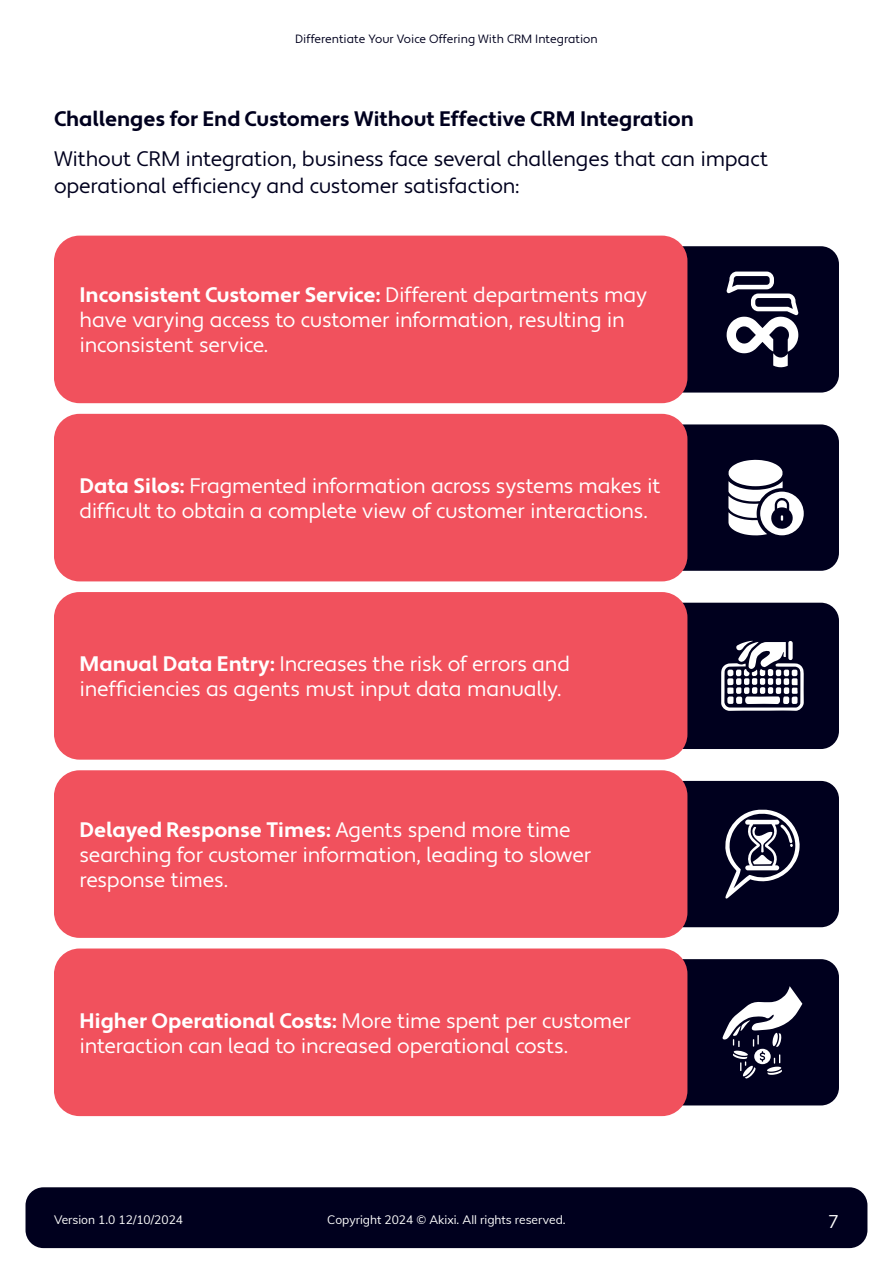
<style>
.page{position:relative;width:893px;height:1263px;background:#fff}
.page>*{position:absolute;margin:0;border:0;box-sizing:border-box;transform-origin:0 0}
.Body_Content{font:21px/25.2px "Apertura";letter-spacing:-.015em;color:#fff}
.Body_Content-2{font:21px/27px "Apertura";letter-spacing:-.01em;color:#00001e}
.Body_Content-3{font:700 21px "Apertura";letter-spacing:-.005em;color:#00001e}
.t1{font:18px "Muli";color:#fff}
.t2{font:12px "Muli";color:#fff}
.t3{font:12px "Apertura";color:#00001e}
.s1{font-weight:700}
</style>
<div class="page">
<div style="left:26px;top:1187px;width:841px;height:61px;background:#00001e;border-radius:18px"></div>
<div style="left:54px;top:246px;width:785px;height:147px;background:#00001e;border-radius:18px"></div>
<div style="left:54px;top:236px;width:633px;height:167px;background:#f1515d;border-radius:26px"></div>
<div style="left:54px;top:424px;width:785px;height:147px;background:#00001e;border-radius:18px"></div>
<div style="left:54px;top:414px;width:633px;height:167px;background:#f1515d;border-radius:26px"></div>
<div style="left:54px;top:603px;width:785px;height:146px;background:#00001e;border-radius:18px"></div>
<div style="left:54px;top:592px;width:633px;height:168px;background:#f1515d;border-radius:26px"></div>
<div style="left:54px;top:781px;width:785px;height:146px;background:#00001e;border-radius:18px"></div>
<div style="left:54px;top:770px;width:633px;height:168px;background:#f1515d;border-radius:26px"></div>
<div style="left:54px;top:959px;width:785px;height:146px;background:#00001e;border-radius:18px"></div>
<div style="left:54px;top:948px;width:633px;height:168px;background:#f1515d;border-radius:26px"></div>
<svg style="left:726px;top:272px;width:72px;height:95px"></svg>
<svg style="left:721px;top:640px;width:83px;height:71px"></svg>
<svg style="left:725px;top:809px;width:75px;height:90px"></svg>
<svg style="left:722px;top:986px;width:80px;height:92px"></svg>
<svg style="left:728px;top:460px;width:76px;height:75px"></svg>
<p class="t3" style="left:295px;top:31px;width:304px">Differentiate Your Voice Offering With CRM Integration</p>
<p class="Body_Content-3" style="left:54px;top:106px;width:641px">Challenges for End Customers Without Effective CRM Integration</p>
<p class="Body_Content-2" style="left:54px;top:146px;width:716px">Without CRM integration, business face several challenges that can impact operational efficiency and customer satisfaction:</p>
<p class="Body_Content" style="left:80px;top:283px;width:569px"><span class="s1">Inconsistent Customer Service:</span> Different departments may have varying access to customer information, resulting in inconsistent service.</p>
<p class="Body_Content" style="left:80px;top:474px;width:582px"><span class="s1">Data Silos:</span> Fragmented information across systems makes it difficult to obtain a complete view of customer interactions.</p>
<p class="Body_Content" style="left:80px;top:652px;width:492px"><span class="s1">Manual Data Entry:</span> Increases the risk of errors and inefficiencies as agents must input data manually.</p>
<p class="Body_Content" style="left:80px;top:818px;width:513px"><span class="s1">Delayed Response Times:</span> Agents spend more time searching for customer information, leading to slower response times.</p>
<p class="Body_Content" style="left:80px;top:1008px;width:553px"><span class="s1">Higher Operational Costs:</span> More time spent per customer interaction can lead to increased operational costs.</p>
<p class="t2" style="left:54px;top:1211px;width:131px">Version 1.0 12/10/2024</p>
<p class="t2" style="left:327px;top:1211px;width:240px">Copyright 2024 © Akixi. All rights reserved.</p>
<p class="t1" style="left:828px;top:1208px;width:12px">7</p>
</div>
